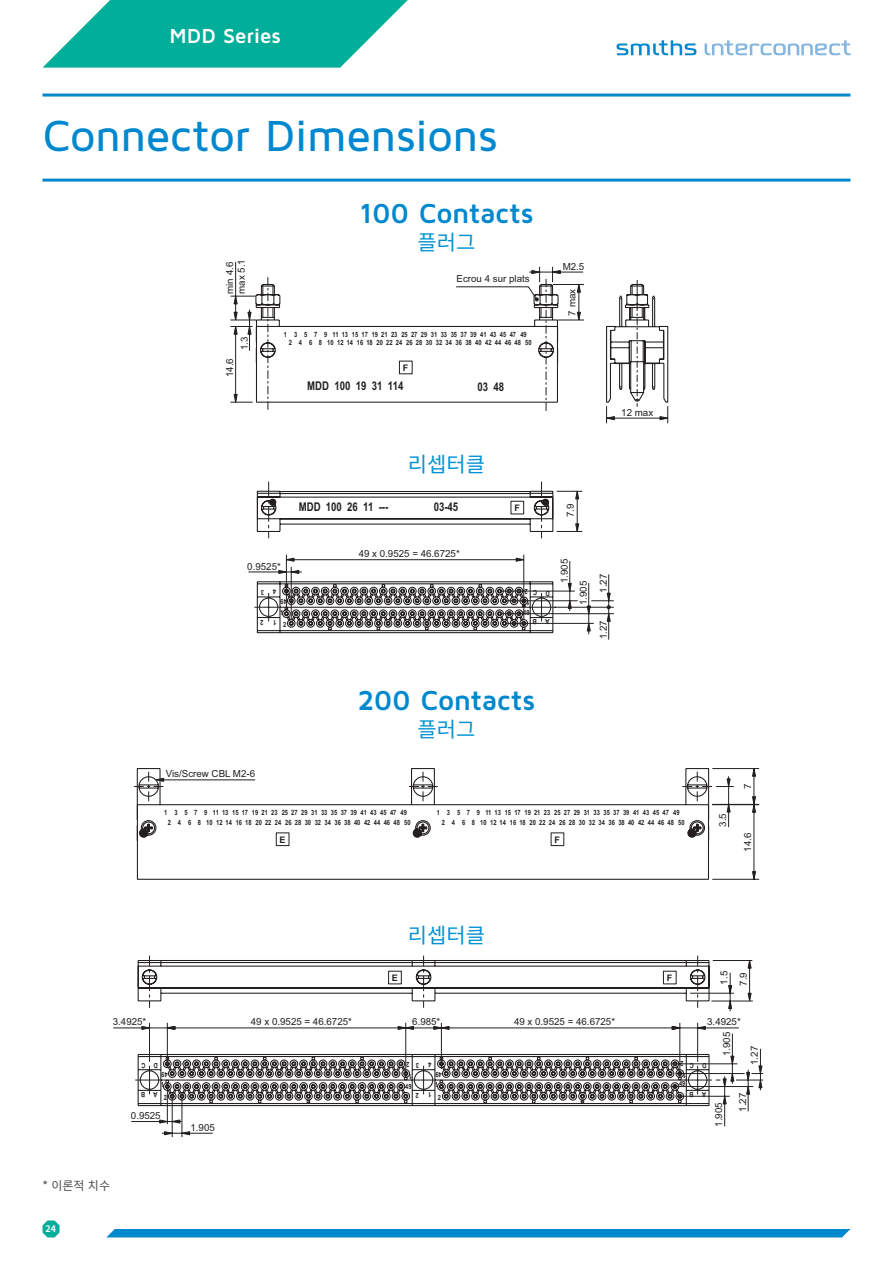
<style>
.page{position:relative;width:893px;height:1263px;background:#fff}
.page>*{position:absolute;margin:0;border:0;box-sizing:border-box;transform-origin:0 0}
.t1{font:500 45px "Maven Pro";letter-spacing:-.015em;color:#0088ce}
.t2{font:700 28.5px "Maven Pro";letter-spacing:-.01em;color:#0088ce}
.t3{font:21px "Noto Sans CJK";color:#0693d4}
.t4{font:700 21px "Maven Pro";letter-spacing:-.01em;color:#fff}
.t5{font:700 12px "Arial";color:#231f20;scale:.8 1}
.t6{font:12px "Noto Sans CJK";color:#4b4c4d}
.t7{font:9.75px/11.7px "Arial";color:#231f20}
.t8{font:700 9px "Arial";color:#231f20}
.t9{font:700 9px "Noto Sans CJK";color:#fff}
.t10{font:700 7.2px/7.6px "Arial";color:#231f20;text-align:center;scale:.8 1}
</style>
<div class="page">
<svg style="left:43px;top:0;width:365px;height:68px"></svg>
<svg style="left:43px;top:1220px;width:17px;height:17px"></svg>
<div style="left:107px;top:1229px;width:743px;height:8px;background:#0088ce"></div>
<svg style="left:617px;top:40px;width:79px;height:15px"></svg>
<svg style="left:704px;top:40px;width:147px;height:15px"></svg>
<hr style="left:43px;top:179px;width:807px;height:3px;background:#0088ce">
<hr style="left:43px;top:94px;width:807px;height:3px;background:#0088ce">
<svg style="left:230px;top:261px;width:438px;height:163px"></svg>
<svg style="left:254px;top:283px;width:414px;height:121px"></svg>
<svg style="left:535px;top:297px;width:4px;height:4px"></svg>
<div style="left:399px;top:361px;width:13px;height:13px;border:1px solid #231f20"></div>
<svg style="left:248px;top:482px;width:366px;height:158px"></svg>
<svg style="left:256px;top:490px;width:298px;height:144px"></svg>
<svg style="left:607px;top:593px;width:4px;height:29px"></svg>
<div style="left:511px;top:501px;width:13px;height:13px;border:1px solid #231f20"></div>
<svg style="left:134px;top:768px;width:625px;height:112px"></svg>
<svg style="left:136px;top:768px;width:574px;height:112px"></svg>
<svg style="left:147px;top:825px;width:4px;height:5px"></svg>
<div style="left:551px;top:833px;width:13px;height:13px;border:1px solid #231f20"></div>
<div style="left:276px;top:833px;width:13px;height:13px;border:1px solid #231f20"></div>
<svg style="left:113px;top:955px;width:650px;height:182px"></svg>
<svg style="left:137px;top:959px;width:573px;height:148px"></svg>
<svg style="left:166px;top:1057px;width:516px;height:46px"></svg>
<div style="left:663px;top:971px;width:13px;height:13px;border:1px solid #231f20"></div>
<div style="left:388px;top:971px;width:14px;height:13px;border:1px solid #231f20"></div>
<h3 class="t4" style="left:169px;top:22px;width:113px">MDD Series</h3>
<h1 class="t1" style="left:43px;top:107px;width:457px">Connector Dimensions</h1>
<h3 class="t7" style="left:224px;top:294px;width:36px;rotate:-90deg">min 4.6 max 5.1</h3>
<h3 class="t7" style="left:239px;top:350px;width:15px;rotate:-90deg">1.3</h3>
<h3 class="t7" style="left:224px;top:377px;width:20px;rotate:-90deg">14.6</h3>
<h2 class="t2" style="left:359px;top:195px;width:176px">100 Contacts</h2>
<h3 class="t3" style="left:417px;top:230px;width:59px">플러그</h3>
<h3 class="t7" style="left:457px;top:273px;width:75px">Ecrou 4 sur plats</h3>
<p class="t10" style="left:289px;top:331px;width:305px;text-align:left;text-indent:-5px">1 3 5 7 9 11 13 15 17 19 21 23 25 27 29 31 33 35 37 39 41 43 45 47 49<br>2 4 6 8 10 12 14 16 18 20 22 24 26 28 30 32 34 36 38 40 42 44 46 48 50</p>
<p class="t8" style="left:403px;top:362px;width:7px">F</p>
<h3 class="t5" style="left:307px;top:378px;width:122px">MDD 100 19 31 114</h3>
<h3 class="t5" style="left:477px;top:379px;width:35px">03 48</h3>
<h3 class="t7" style="left:563px;top:261px;width:23px">M2.5</h3>
<h3 class="t7" style="left:566px;top:316px;width:28px;rotate:-90deg">7 max</h3>
<h3 class="t3" style="left:408px;top:452px;width:79px">리셉터클</h3>
<h3 class="t5" style="left:299px;top:499px;width:114px">MDD 100 26 11 ---</h3>
<h3 class="t5" style="left:434px;top:499px;width:32px">03-45</h3>
<h3 class="t7" style="left:247px;top:561px;width:35px">0.9525*</h3>
<p class="t10" style="left:264px;top:596px;width:6px;rotate:-180deg">3</p>
<p class="t10" style="left:276px;top:595px;width:6px;rotate:-180deg">4</p>
<p class="t10" style="left:287px;top:605px;width:10px;rotate:-180deg">49</p>
<p class="t10" style="left:280px;top:607px;width:9px;line-height:11.7px">1<br>2</p>
<p class="t10" style="left:264px;top:626px;width:6px;rotate:-180deg">2</p>
<p class="t10" style="left:276px;top:626px;width:6px;rotate:-180deg">1</p>
<h3 class="t7" style="left:359px;top:548px;width:103px">49 x 0.9525 = 46.6725*</h3>
<p class="t8" style="left:514px;top:502px;width:7px">F</p>
<h3 class="t7" style="left:565px;top:517px;width:15px;rotate:-90deg">7.9</h3>
<p class="t10" style="left:530px;top:608px;width:8px;line-height:11.2px;text-align:left;rotate:-180deg">1<br>2</p>
<p class="t10" style="left:523px;top:609px;width:10px">49</p>
<p class="t10" style="left:537px;top:596px;width:7px;rotate:-180deg">C</p>
<p class="t10" style="left:550px;top:597px;width:7px;rotate:-180deg">D</p>
<p class="t10" style="left:550px;top:625px;width:22px;rotate:-180deg">A B</p>
<h3 class="t7" style="left:559px;top:583px;width:26px;rotate:-90deg">1.905</h3>
<h3 class="t7" style="left:578px;top:605px;width:26px;rotate:-90deg">1.905</h3>
<h3 class="t7" style="left:598px;top:593px;width:20px;rotate:-90deg">1.27</h3>
<h3 class="t7" style="left:598px;top:639px;width:20px;rotate:-90deg">1.27</h3>
<h3 class="t7" style="left:621px;top:407px;width:33px">12 max</h3>
<h3 class="t7" style="left:166px;top:768px;width:91px">Vis/Screw CBL M2-6</h3>
<h2 class="t2" style="left:357px;top:682px;width:179px">200 Contacts</h2>
<h3 class="t3" style="left:417px;top:717px;width:59px">플러그</h3>
<p class="t10" style="left:164px;top:809px;width:305px">1 3 5 7 9 11 13 15 17 19 21 23 25 27 29 31 33 35 37 39 41 43 45 47 49</p>
<p class="t10" style="left:437px;top:809px;width:305px">1 3 5 7 9 11 13 15 17 19 21 23 25 27 29 31 33 35 37 39 41 43 45 47 49</p>
<p class="t8" style="left:554px;top:833px;width:7px">F</p>
<p class="t10" style="left:168px;top:819px;width:305px">2 4 6 8 10 12 14 16 18 20 22 24 26 28 30 32 34 36 38 40 42 44 46 48 50</p>
<p class="t10" style="left:442px;top:819px;width:305px">2 4 6 8 10 12 14 16 18 20 22 24 26 28 30 32 34 36 38 40 42 44 46 48 50</p>
<p class="t8" style="left:280px;top:833px;width:8px">E</p>
<p class="t8" style="left:392px;top:972px;width:8px">E</p>
<h3 class="t3" style="left:408px;top:924px;width:79px">리셉터클</h3>
<p class="t8" style="left:667px;top:972px;width:7px">F</p>
<h3 class="t7" style="left:717px;top:827px;width:15px;rotate:-90deg">3.5</h3>
<h3 class="t7" style="left:742px;top:789px;width:7px;rotate:-90deg">7</h3>
<h3 class="t7" style="left:742px;top:851px;width:20px;rotate:-90deg">14.6</h3>
<h3 class="t7" style="left:715px;top:986px;width:16px;line-height:19px;rotate:-90deg">1.5<br>7.9</h3>
<h3 class="t7" style="left:113px;top:1016px;width:35px">3.4925*</h3>
<h3 class="t7" style="left:251px;top:1016px;width:103px">49 x 0.9525 = 46.6725*</h3>
<p class="t10" style="left:145px;top:1069px;width:7px;rotate:-180deg">C</p>
<p class="t10" style="left:158px;top:1069px;width:7px;rotate:-180deg">D</p>
<p class="t10" style="left:168px;top:1078px;width:10px;rotate:-180deg">49</p>
<p class="t10" style="left:161px;top:1078px;width:9px;line-height:12.6px">1<br>2</p>
<p class="t10" style="left:158px;top:1098px;width:22px;rotate:-180deg">A B</p>
<h3 class="t7" style="left:131px;top:1110px;width:31px">0.9525</h3>
<h3 class="t6" style="left:43px;top:1179px;width:69px">* 이론적 치수</h3>
<p class="t9" style="left:45px;top:1224px;width:12px">24</p>
<h3 class="t7" style="left:190px;top:1122px;width:26px">1.905</h3>
<h3 class="t7" style="left:412px;top:1016px;width:30px">6.985*</h3>
<h3 class="t7" style="left:514px;top:1016px;width:103px">49 x 0.9525 = 46.6725*</h3>
<h3 class="t7" style="left:707px;top:1016px;width:35px">3.4925*</h3>
<p class="t10" style="left:412px;top:1082px;width:9px;line-height:12px;rotate:-180deg">1<br>2</p>
<p class="t10" style="left:419px;top:1069px;width:6px;rotate:-180deg">3</p>
<p class="t10" style="left:431px;top:1068px;width:6px;rotate:-180deg">4</p>
<p class="t10" style="left:442px;top:1078px;width:10px;rotate:-180deg">49</p>
<p class="t10" style="left:686px;top:1081px;width:9px;line-height:12.3px;rotate:-180deg">1<br>2</p>
<p class="t10" style="left:694px;top:1069px;width:7px;rotate:-180deg">C</p>
<p class="t10" style="left:706px;top:1069px;width:7px;rotate:-180deg">D</p>
<h3 class="t7" style="left:721px;top:1056px;width:26px;rotate:-90deg">1.905</h3>
<h3 class="t7" style="left:749px;top:1065px;width:20px;rotate:-90deg">1.27</h3>
<p class="t10" style="left:435px;top:1081px;width:6px">1</p>
<p class="t10" style="left:679px;top:1080px;width:10px">49</p>
<p class="t10" style="left:438px;top:1093px;width:6px">2</p>
<p class="t10" style="left:405px;top:1082px;width:10px">49</p>
<p class="t10" style="left:706px;top:1098px;width:22px;rotate:-180deg">A B</p>
<p class="t10" style="left:419px;top:1099px;width:6px;rotate:-180deg">2</p>
<p class="t10" style="left:432px;top:1098px;width:6px;rotate:-180deg">1</p>
<h3 class="t7" style="left:713px;top:1127px;width:26px;rotate:-90deg">1.905</h3>
<h3 class="t7" style="left:737px;top:1112px;width:20px;rotate:-90deg">1.27</h3>
</div>
